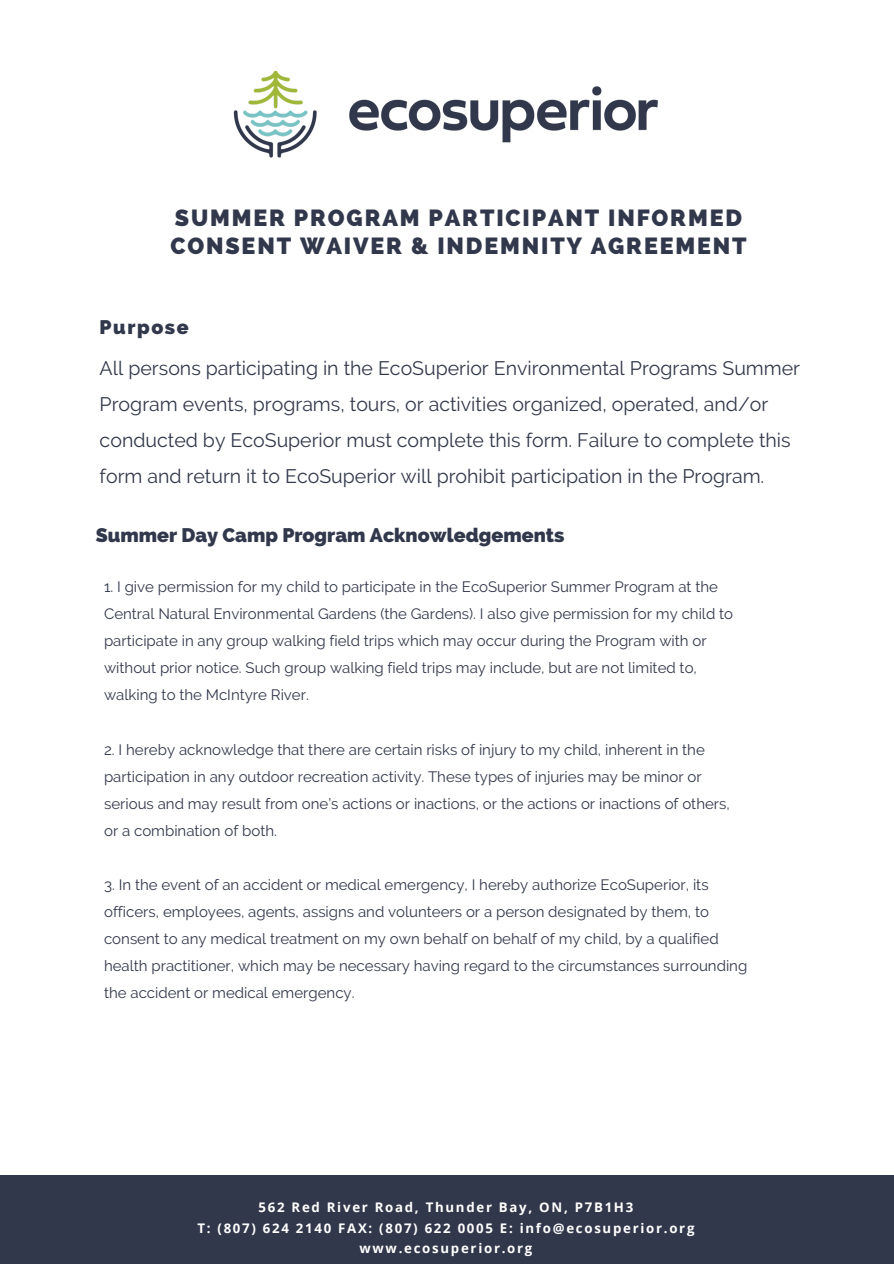
<style>
.page{position:relative;width:894px;height:1264px;background:#fff}
.page>*{position:absolute;margin:0;border:0;box-sizing:border-box;transform-origin:0 0}
.t1{font:800 23.25px/28.2px "Raleway";letter-spacing:.08em;color:#32384b}
.t2{font:19.5px/36px "Raleway";color:#32384b}
.t3{font:800 19.5px "Raleway";color:#32384b}
.t4{font:800 19.5px "Raleway";letter-spacing:.08em;color:#32384b}
.t5{font:15px/27px "Raleway";color:#32384b}
.t6{font:700 13.2px/20.2px "Open Sans";letter-spacing:.13em;color:#fff;text-align:center}
</style>
<div class="page">
<div style="left:0;top:1175px;width:893px;height:88px;background:#32384b"></div>
<img style="left:233px;top:70px;width:425px;height:88px">
<h1 class="t1" style="left:170px;top:204px;width:577px">SUMMER PROGRAM PARTICIPANT INFORMED<br>CONSENT WAIVER &amp; INDEMNITY AGREEMENT</h1>
<h2 class="t4" style="left:100px;top:315px;width:90px">Purpose</h2>
<p class="t2" style="left:100px;top:350px;width:701px">All persons participating in the EcoSuperior Environmental Programs Summer Program events, programs, tours, or activities organized, operated, and/or conducted by EcoSuperior must complete this form. Failure to complete this form and return it to EcoSuperior will prohibit participation in the Program.</p>
<h2 class="t3" style="left:96px;top:524px;width:470px">Summer Day Camp Program Acknowledgements</h2>
<p class="t5" style="left:104px;top:573px;width:630px">1. I give permission for my child to participate in the EcoSuperior Summer Program at the Central Natural Environmental Gardens (the Gardens). I also give permission for my child to participate in any group walking field trips which may occur during the Program with or without prior notice. Such group walking field trips may include, but are not limited to, walking to the McIntyre River.</p>
<p class="t5" style="left:104px;top:735px;width:627px">2. I hereby acknowledge that there are certain risks of injury to my child, inherent in the participation in any outdoor recreation activity. These types of injuries may be minor or serious and may result from one’s actions or inactions, or the actions or inactions of others, or a combination of both.</p>
<p class="t5" style="left:104px;top:870px;width:644px">3. In the event of an accident or medical emergency, I hereby authorize EcoSuperior, its officers, employees, agents, assigns and volunteers or a person designated by them, to consent to any medical treatment on my own behalf on behalf of my child, by a qualified health practitioner, which may be necessary having regard to the circumstances surrounding the accident or medical emergency.</p>
<p class="t6" style="left:197px;top:1197px;width:498px">562 Red River Road, Thunder Bay, ON, P7B1H3<br>T: (807) 624 2140 FAX: (807) 622 0005 E: info@ecosuperior.org www.ecosuperior.org</p>
</div>
